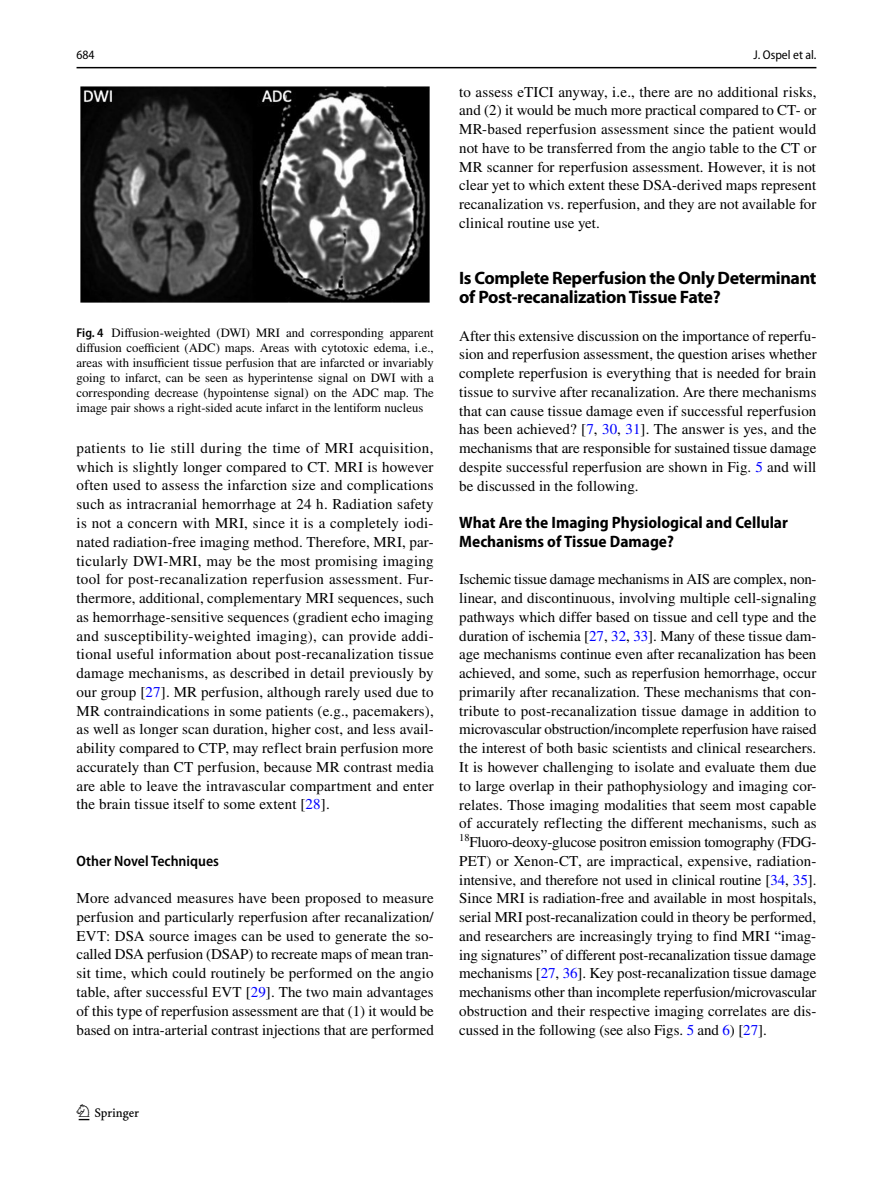
<style>
.page{position:relative;width:893px;height:1187px;background:#fff}
.page>*{position:absolute;margin:0;border:0;box-sizing:border-box;transform-origin:0 0}
.t1{font:22.5px "Springnew Regular 2";color:#000}
.t2{font:700 18px/18.8px "Myriad Pro";letter-spacing:-.02em;color:#000}
.t3{font:700 semi-condensed 16.5px/18.8px "Myriad Pro";color:#000}
.t4{font:15px/18.8px "STIX";letter-spacing:.005em;color:#000;text-align:justify}
.t5{font:600 semi-condensed 15px "Myriad Pro";color:#000}
.t6{font:12.75px/15px "STIX";color:#000;text-align:justify}
.t7{font:semi-condensed 12.75px "Myriad Pro";color:#000}
.s1{font-family:"Myriad Pro";font-weight:600;font-stretch:semi-condensed}
.s2{color:#00f}
</style>
<div class="page">
<hr style="left:77px;top:67px;width:739px;height:1px;background:#000">
<div style="left:77px;top:87px;width:357px;height:215px;background:linear-gradient(to bottom,#fff,#fff)"></div>
<img style="left:81px;top:87px;width:349px;height:215px">
<p class="t7" style="left:77px;top:48px;width:20px">684</p>
<p class="t7" style="left:754px;top:48px;width:64px">J. Ospel et al.</p>
<p class="t6" style="left:77px;top:326px;width:359px"><span class="s1">Fig. 4</span> Diffusion-weighted (DWI) MRI and corresponding apparent diffusion coefficient (ADC) maps. Areas with cytotoxic edema, i.e., areas with insufficient tissue perfusion that are infarcted or invariably going to infarct, can be seen as hyperintense signal on DWI with a corresponding decrease (hypointense signal) on the ADC map. The image pair shows a right-sided acute infarct in the lentiform nucleus</p>
<p class="t4" style="left:77px;top:439px;width:359px">patients to lie still during the time of MRI acquisition, which is slightly longer compared to CT. MRI is however often used to assess the infarction size and complications such as intracranial hemorrhage at 24 h. Radiation safety is not a concern with MRI, since it is a completely iodi&shy;nated radiation-free imaging method. Therefore, MRI, par&shy;ticularly DWI-MRI, may be the most promising imaging tool for post-recanalization reperfusion assessment. Fur&shy;thermore, additional, complementary MRI sequences, such as hemorrhage-sensitive sequences (gradient echo imaging and susceptibility-weighted imaging), can provide addi&shy;tional useful information about post-recanalization tissue damage mechanisms, as described in detail previously by our group [<span class="s2">27</span>]. MR perfusion, although rarely used due to MR contraindications in some patients (e.g., pacemakers), as well as longer scan duration, higher cost, and less avail&shy;ability compared to CTP, may reflect brain perfusion more accurately than CT perfusion, because MR contrast media are able to leave the intravascular compartment and enter the brain tissue itself to some extent [<span class="s2">28</span>].</p>
<p class="t5" style="left:77px;top:852px;width:144px">Other Novel Techniques</p>
<p class="t4" style="left:77px;top:889px;width:359px">More advanced measures have been proposed to measure perfusion and particularly reperfusion after recanalization/ EVT: DSA source images can be used to generate the so&shy;called DSA perfusion (DSAP) to recreate maps of mean tran&shy;sit time, which could routinely be performed on the angio table, after successful EVT [<span class="s2">29</span>]. The two main advantages of this type of reperfusion assessment are that (1) it would be based on intra-arterial contrast injections that are performed</p>
<p class="t4" style="left:459px;top:83px;width:359px">to assess eTICI anyway, i.e., there are no additional risks, and (2) it would be much more practical compared to CT- or MR-based reperfusion assessment since the patient would not have to be transferred from the angio table to the CT or MR scanner for reperfusion assessment. However, it is not clear yet to which extent these DSA-derived maps represent recanalization vs. reperfusion, and they are not available for clinical routine use yet.</p>
<p class="t2" style="left:459px;top:268px;width:359px">Is Complete Reperfusion the Only Determinant of Post‑recanalization Tissue Fate?</p>
<p class="t4" style="left:459px;top:327px;width:359px">After this extensive discussion on the importance of reperfu&shy;sion and reperfusion assessment, the question arises whether complete reperfusion is everything that is needed for brain tissue to survive after recanalization. Are there mechanisms that can cause tissue damage even if successful reperfusion has been achieved? [<span class="s2">7</span>, <span class="s2">30</span>, <span class="s2">31</span>]. The answer is yes, and the mechanisms that are responsible for sustained tissue damage despite successful reperfusion are shown in Fig. <span class="s2">5</span> and will be discussed in the following.</p>
<p class="t3" style="left:459px;top:513px;width:330px">What Are the Imaging Physiological and Cellular<br>Mechanisms of Tissue Damage?</p>
<p class="t4" style="left:459px;top:571px;width:359px">Ischemic tissue damage mechanisms in AIS are complex, non&shy;linear, and discontinuous, involving multiple cell-signaling pathways which differ based on tissue and cell type and the duration of ischemia [<span class="s2">27</span>, <span class="s2">32</span>, <span class="s2">33</span>]. Many of these tissue dam&shy;age mechanisms continue even after recanalization has been achieved, and some, such as reperfusion hemorrhage, occur primarily after recanalization. These mechanisms that con&shy;tribute to post-recanalization tissue damage in addition to microvascular obstruction/incomplete reperfusion have raised the interest of both basic scientists and clinical researchers.<br>It is however challenging to isolate and evaluate them due to large overlap in their pathophysiology and imaging cor&shy;relates. Those imaging modalities that seem most capable of accurately reflecting the different mechanisms, such as <sup>18</sup>Fluoro-deoxy-glucose positron emission tomography (FDG-PET) or Xenon-CT, are impractical, expensive, radiation&shy;intensive, and therefore not used in clinical routine [<span class="s2">34</span>, <span class="s2">35</span>].<br>Since MRI is radiation-free and available in most hospitals, serial MRI post-recanalization could in theory be performed, and researchers are increasingly trying to find MRI “imag&shy;ing signatures” of different post-recanalization tissue damage mechanisms [<span class="s2">27</span>, <span class="s2">36</span>]. Key post-recanalization tissue damage mechanisms other than incomplete reperfusion/microvascular obstruction and their respective imaging correlates are dis&shy;cussed in the following (see also Figs. <span class="s2">5</span> and <span class="s2">6</span>) [<span class="s2">27</span>].</p>
<h1 class="t1" style="left:79px;top:1104px;width:62px">1 3</h1>
</div>
